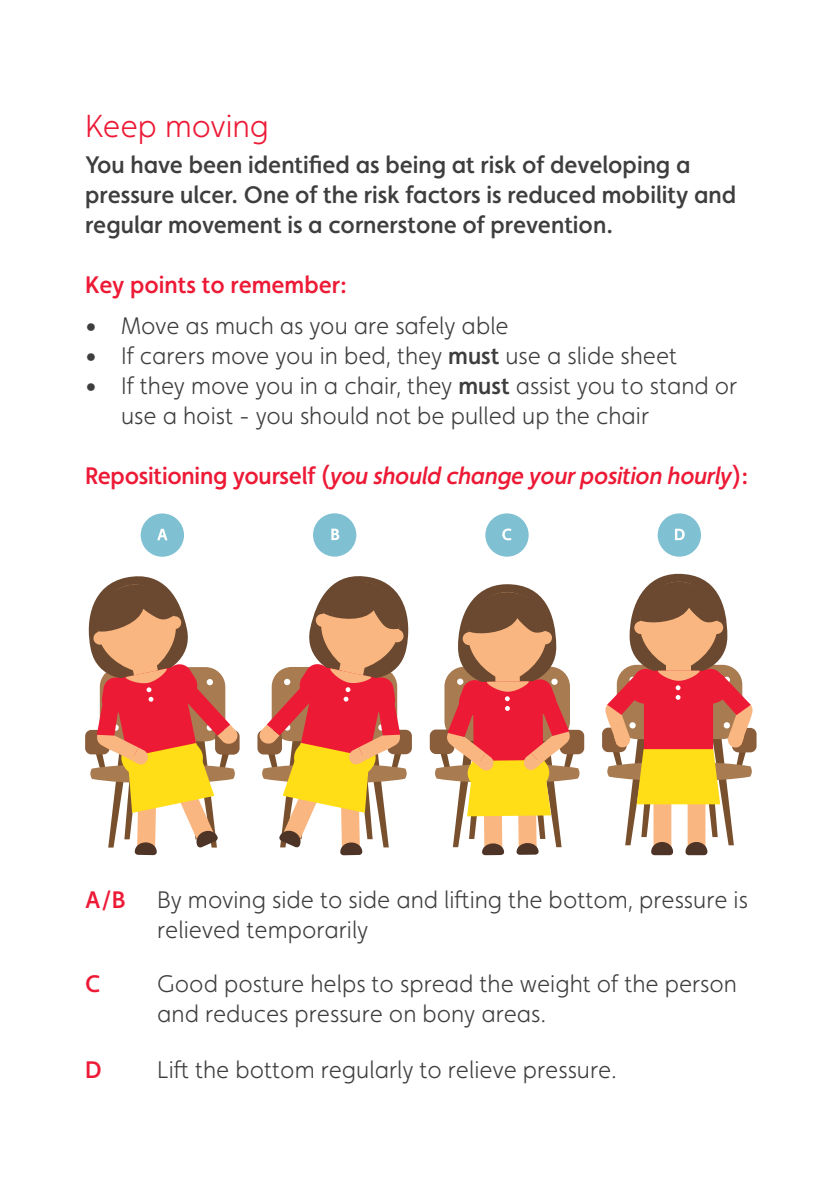
<style>
.page{position:relative;width:840px;height:1191px;background:#fff}
.page>*{position:absolute;margin:0;border:0;box-sizing:border-box;transform-origin:0 0}
.t1{font:300 32px "Faricy New";color:#ed1a36}
.t2{font:300 24px/30px "Faricy New";color:#3e3e3f}
.t3{font:500 24px/30px "Faricy New";color:#3e3e3f}
.t4{font:italic 500 24px "Faricy New";letter-spacing:-.01em;color:#ed1a36}
.t5{font:500 24px "Faricy New";color:#ed1a36}
.s1{font-weight:500}
.s2{font-style:normal}
</style>
<div class="page">
<div style="left:215px;top:730px;width:24px;height:24px;background:#8a5d3b;border-radius:6px"></div>
<svg style="left:85px;top:576px;width:153px;height:279px"></svg>
<div style="left:141px;top:513px;width:43px;height:44px;background:#7fc1d3;border-radius:50%"></div>
<svg style="left:157px;top:529px;width:10px;height:11px"></svg>
<svg style="left:257px;top:730px;width:25px;height:24px"></svg>
<svg style="left:258px;top:576px;width:154px;height:279px"></svg>
<div style="left:313px;top:513px;width:43px;height:43px;background:#7fc1d3;border-radius:50%"></div>
<svg style="left:331px;top:528px;width:8px;height:12px"></svg>
<div style="left:559px;top:730px;width:25px;height:24px;background:#8a5d3b;border-radius:6px"></div>
<div style="left:429px;top:729px;width:25px;height:25px;background:#8a5d3b;border-radius:6px"></div>
<svg style="left:434px;top:584px;width:145px;height:271px"></svg>
<div style="left:485px;top:513px;width:43px;height:43px;background:#7fc1d3;border-radius:50%"></div>
<svg style="left:502px;top:528px;width:9px;height:12px"></svg>
<div style="left:731px;top:728px;width:25px;height:24px;background:#8a5d3b;border-radius:6px"></div>
<svg style="left:601px;top:727px;width:25px;height:25px"></svg>
<svg style="left:603px;top:574px;width:150px;height:281px"></svg>
<div style="left:657px;top:513px;width:43px;height:43px;background:#7fc1d3;border-radius:50%"></div>
<svg style="left:675px;top:529px;width:9px;height:11px"></svg>
<p class="t1" style="left:85px;top:108px;width:185px">Keep moving</p>
<p class="t3" style="left:85px;top:150px;width:652px">You have been identified as being at risk of developing a pressure ulcer. One of the risk factors is reduced mobility and regular movement is a cornerstone of prevention.</p>
<p class="t5" style="left:85px;top:271px;width:263px">Key points to remember:</p>
<p class="t2" style="left:85px;top:310px;width:425px">• Move as much as you are safely able</p>
<p class="t2" style="left:85px;top:340px;width:593px">• If carers move you in bed, they <span class="s1">must</span> use a slide sheet</p>
<p class="t2" style="left:121px;top:370px;width:617px;text-indent:-36px">• If they move you in a chair, they <span class="s1">must</span> assist you to stand or use a hoist - you should not be pulled up the chair</p>
<p class="t4" style="left:85px;top:461px;width:664px"><span class="s2">Repositioning yourself (</span>you should change your position hourly<span class="s2">):</span></p>
<p class="t5" style="left:85px;top:885px;width:42px">A/B</p>
<p class="t2" style="left:157px;top:884px;width:592px">By moving side to side and lifting the bottom, pressure is relieved temporarily</p>
<p class="t5" style="left:85px;top:969px;width:17px">C</p>
<p class="t2" style="left:157px;top:968px;width:581px">Good posture helps to spread the weight of the person and reduces pressure on bony areas.</p>
<p class="t5" style="left:85px;top:1055px;width:18px">D</p>
<p class="t2" style="left:157px;top:1054px;width:461px">Lift the bottom regularly to relieve pressure.</p>
</div>
